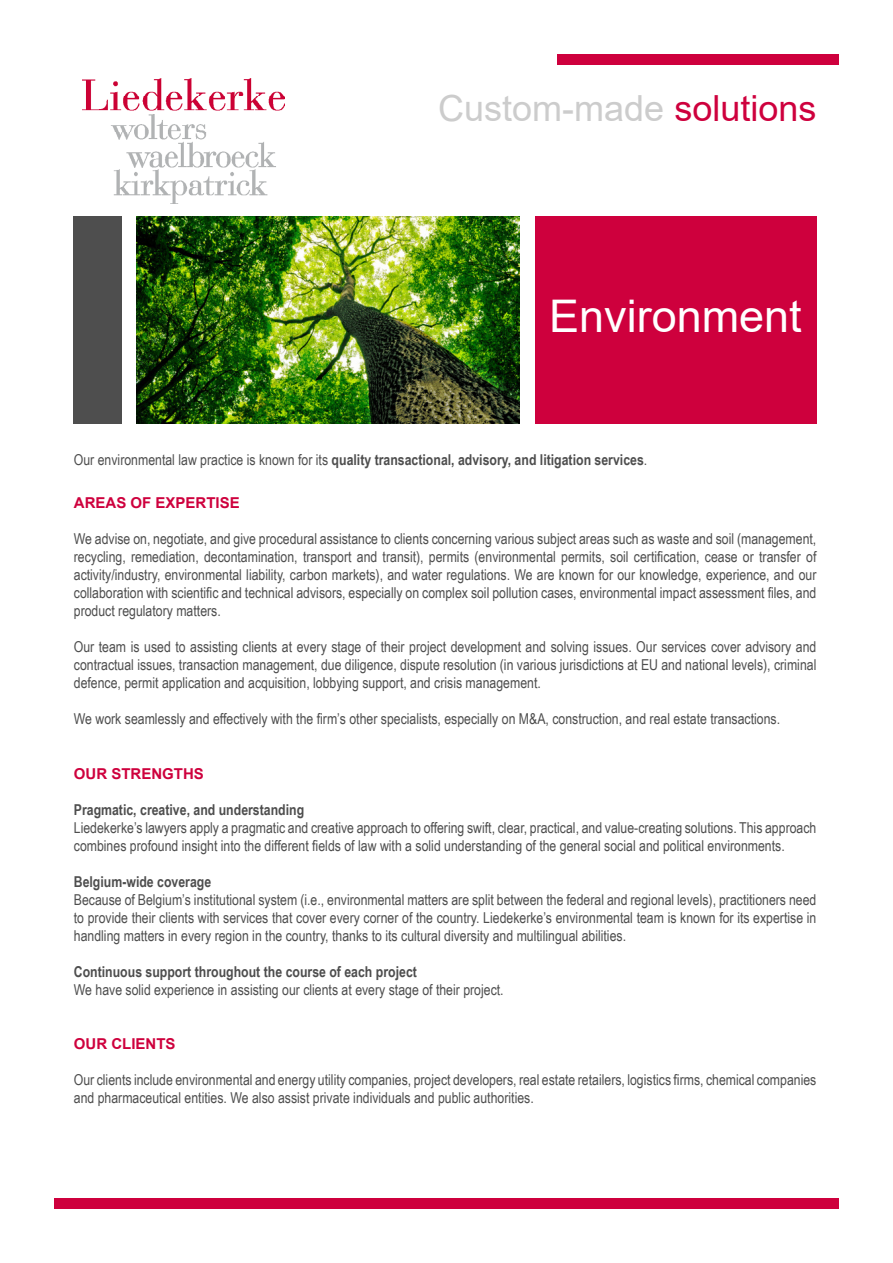
<style>
.page{position:relative;width:893px;height:1263px;background:#fff}
.page>*{position:absolute;margin:0;border:0;box-sizing:border-box;transform-origin:0 0}
.t1{font:45px "Arial";color:#fff}
.t2{font:36px "Arial";color:#ccc}
.t3{font:15px/18px "Arial Narrow";color:#4e4e4e;text-align:justify}
.t4{font:700 15px "Arial Narrow";color:#4e4e4e}
.t5{font:700 15px "Arial";color:#ce003d}
.s1{color:#ce003d}
.s2{font-weight:400}
</style>
<div class="page">
<div style="left:557px;top:54px;width:282px;height:11px;background:#ce003d"></div>
<div style="left:74px;top:216px;width:48px;height:208px;background:#4e4e4e"></div>
<div style="left:535px;top:216px;width:281px;height:208px;background:#ce003d"></div>
<div style="left:54px;top:1198px;width:785px;height:11px;background:#ce003d"></div>
<img style="left:136px;top:216px;width:383px;height:208px">
<img style="left:82px;top:78px;width:202px;height:126px">
<h2 class="t2" style="left:438px;top:83px;width:380px">Custom-made <span class="s1">solutions</span></h2>
<h1 class="t1" style="left:549px;top:285px;width:254px">Environment</h1>
<p class="t4" style="left:74px;top:448px;width:575px"><span class="s2">Our environmental law practice is known for its</span> quality transactional, advisory, and litigation services<span class="s2">.</span></p>
<p class="t5" style="left:74px;top:493px;width:167px">AREAS OF EXPERTISE</p>
<p class="t3" style="left:74px;top:530px;width:744px">We advise on, negotiate, and give procedural assistance to clients concerning various subject areas such as waste and soil (management, recycling, remediation, decontamination, transport and transit), permits (environmental permits, soil certification, cease or transfer of activity/industry, environmental liability, carbon markets), and water regulations. We are known for our knowledge, experience, and our collaboration with scientific and technical advisors, especially on complex soil pollution cases, environmental impact assessment files, and product regulatory matters.</p>
<p class="t3" style="left:74px;top:638px;width:744px">Our team is used to assisting clients at every stage of their project development and solving issues. Our services cover advisory and contractual issues, transaction management, due diligence, dispute resolution (in various jurisdictions at EU and national levels), criminal defence, permit application and acquisition, lobbying support, and crisis management.</p>
<p class="t3" style="left:74px;top:710px;width:708px">We work seamlessly and effectively with the firm’s other specialists, especially on M&amp;A, construction, and real estate transactions.</p>
<p class="t5" style="left:74px;top:763px;width:132px">OUR STRENGTHS</p>
<p class="t4" style="left:74px;top:798px;width:232px">Pragmatic, creative, and understanding</p>
<p class="t3" style="left:74px;top:818px;width:744px">Liedekerke’s lawyers apply a pragmatic and creative approach to offering swift, clear, practical, and value-creating solutions. This approach combines profound insight into the different fields of law with a solid understanding of the general social and political environments.</p>
<p class="t4" style="left:74px;top:870px;width:139px">Belgium-wide coverage</p>
<p class="t3" style="left:74px;top:890px;width:744px">Because of Belgium’s institutional system (i.e., environmental matters are split between the federal and regional levels), practitioners need to provide their clients with services that cover every corner of the country. Liedekerke’s environmental team is known for its expertise in handling matters in every region in the country, thanks to its cultural diversity and multilingual abilities.</p>
<p class="t4" style="left:74px;top:960px;width:345px">Continuous support throughout the course of each project</p>
<p class="t3" style="left:74px;top:980px;width:431px">We have solid experience in assisting our clients at every stage of their project.</p>
<p class="t5" style="left:74px;top:1033px;width:103px">OUR CLIENTS</p>
<p class="t3" style="left:74px;top:1070px;width:744px">Our clients include environmental and energy utility companies, project developers, real estate retailers, logistics firms, chemical companies and pharmaceutical entities. We also assist private individuals and public authorities.</p>
</div>
